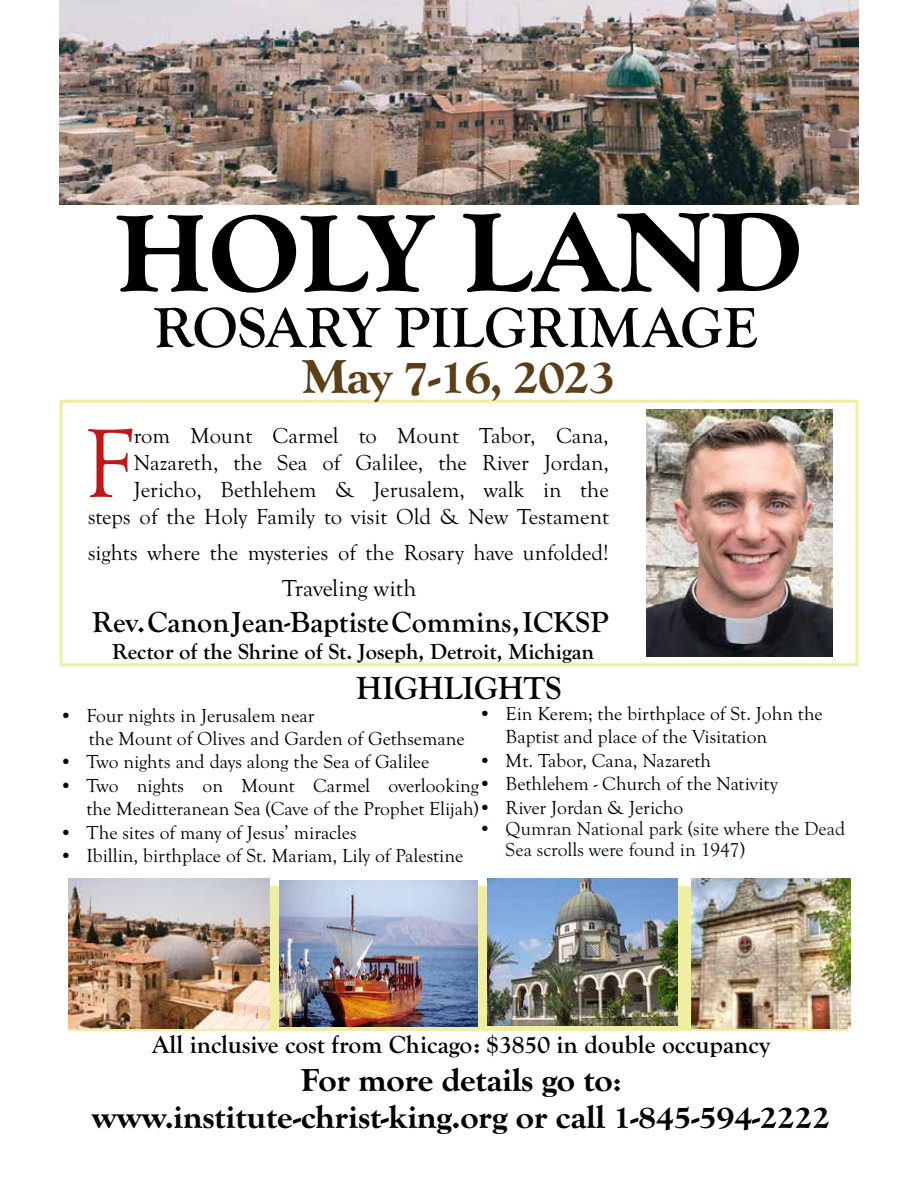
<style>
.page{position:relative;width:918px;height:1188px;background:#fff}
.page>*{position:absolute;margin:0;border:0;box-sizing:border-box;transform-origin:0 0}
.t1{font:700 expanded 114px "Goudy Old Sty";color:#000}
.t2{font:100.65px "Goudy Old Sty";color:#c11718;scale:.95 1}
.t3{font:700 58.5px "Goudy Old Sty";color:#000}
.t4{font:700 expanded 49.5px "Goudy Old Sty";letter-spacing:-.02em;color:#5b3f16}
.t5{font:700 expanded 33px/37.5px "Goudy Old Sty";color:#000;text-align:center}
.t6{font:700 33px "Goudy Old Sty";color:#000}
.t7{font:700 30px "Goudy Old Sty";color:#000}
.t8{font:700 25.5px "Goudy Old Sty";color:#000}
.t9{font:24px "Goudy Old Sty";color:#000}
.t10{font:22.5px/27px "Goudy Old Sty";color:#000;text-align:right}
.t11{font:700 22.5px "Goudy Old Sty";color:#000}
.t12{font:19.5px/23.4px "Goudy Old Sty";color:#000}
.t13{font:19.5px/21px "Goudy Old Sty";color:#030f10}
.s1{font-size:117px}
.s2{font-stretch:normal}
</style>
<div class="page">
<div style="left:60px;top:400px;width:798px;height:266px;border:3px solid #efeea2"></div>
<svg style="left:68px;top:887px;width:780px;height:144px;background:#dedd9a"></svg>
<img style="left:68px;top:879px;width:201px;height:149px">
<img style="left:692px;top:879px;width:158px;height:150px">
<img style="left:488px;top:879px;width:189px;height:146px">
<img style="left:279px;top:880px;width:199px;height:146px">
<img style="left:646px;top:410px;width:187px;height:246px">
<img style="left:60px;top:0;width:798px;height:204px">
<h1 class="t1" style="left:116px;top:190px;width:688px">HOLY <span class="s1">LAND</span></h1>
<h3 class="t3" style="left:154px;top:295px;width:606px">ROSARY PILGRIMAGE</h3>
<h3 class="t4" style="left:302px;top:349px;width:315px">May 7-16, 2023</h3>
<p class="t10" style="left:88px;top:422px;width:522px">rom Mount Carmel to Mount Tabor, Cana, Nazareth, the Sea of Galilee, the River Jordan, Jericho, Bethlehem &amp; Jerusalem, walk in the steps of the Holy Family to visit Old &amp; New Testament</p>
<p class="t10" style="left:88px;top:539px;width:522px">sights where the mysteries of the Rosary have unfolded!</p>
<p class="t9" style="left:282px;top:575px;width:136px">Traveling with</p>
<h3 class="t7" style="left:92px;top:605px;width:518px">Rev. Canon Jean-Baptiste Commins, ICKSP</h3>
<p class="t11" style="left:112px;top:639px;width:484px">Rector of the Shrine of St. Joseph, Detroit, Michigan</p>
<h2 class="t2" style="left:85px;top:409px;width:53px">F</h2>
<h3 class="t6" style="left:356px;top:670px;width:207px">HIGHLIGHTS</h3>
<p class="t12" style="left:506px;top:702px;width:319px;text-indent:-27px">• Ein Kerem; the birthplace of St. John the<br>Baptist and place of the Visitation</p>
<p class="t12" style="left:479px;top:749px;width:234px">• Mt. Tabor, Cana, Nazareth</p>
<p class="t12" style="left:89px;top:704px;width:377px;text-indent:-29px">• Four nights in Jerusalem near<br>the Mount of Olives and Garden of Gethsemane</p>
<p class="t12" style="left:60px;top:751px;width:371px">• Two nights and days along the Sea of Galilee</p>
<p class="t12" style="left:87px;top:774px;width:693px;text-indent:-27px">• Two nights on Mount Carmel overlooking• Bethlehem - Church of the Nativity the Meditteranean Sea (Cave of the Prophet Elijah)• River Jordan &amp; Jericho</p>
<p class="t12" style="left:60px;top:821px;width:299px">• The sites of many of Jesus’ miracles</p>
<p class="t12" style="left:60px;top:844px;width:405px">• Ibillin, birthplace of St. Mariam, Lily of Palestine</p>
<p class="t13" style="left:506px;top:818px;width:341px;text-indent:-27px">• Qumran National park (site where the Dead<br>Sea scrolls were found in 1947)</p>
<h3 class="t8" style="left:152px;top:1031px;width:620px">All inclusive cost from Chicago: $3850 in double occupancy</h3>
<h3 class="t5" style="left:92px;top:1061px;width:740px">For more details go to<span class="s2">: </span>www.institute-christ-king.org or call 1-845-594-2222</h3>
</div>
